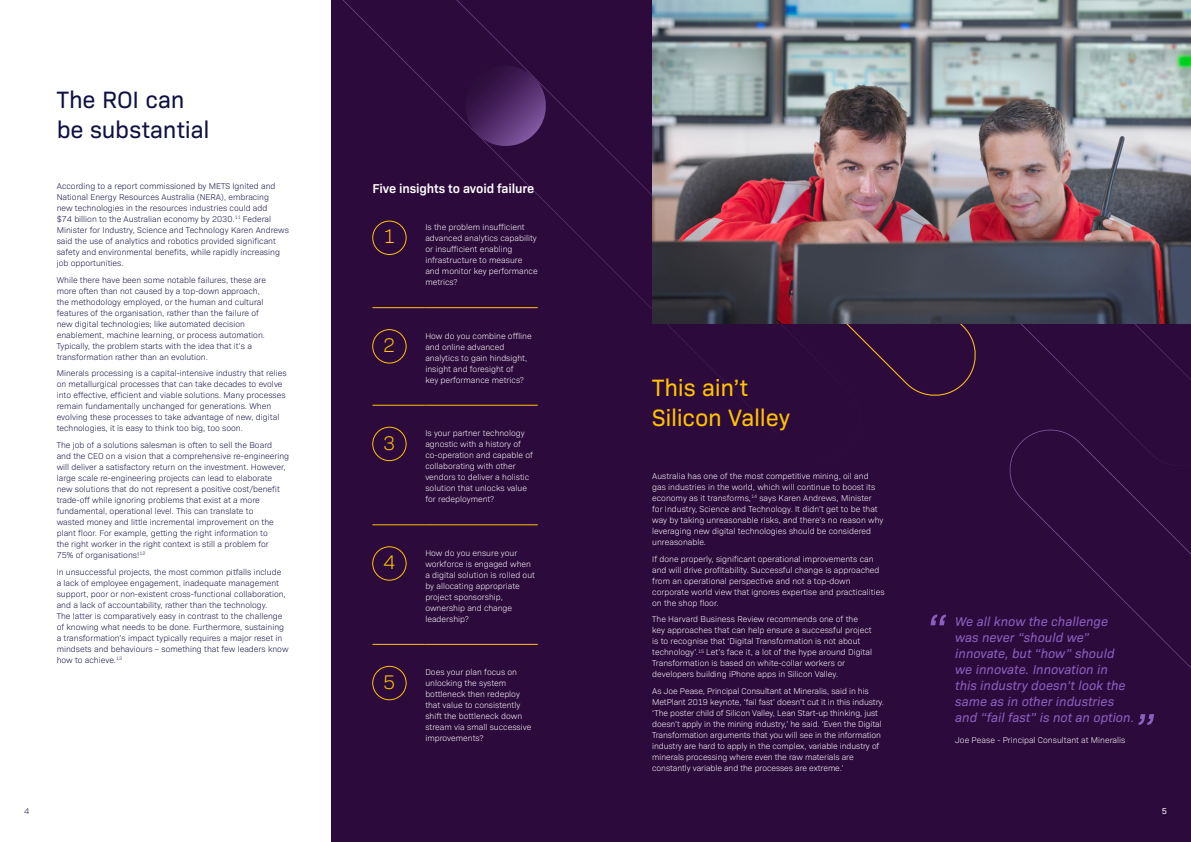
<style>
.page{position:relative;width:1191px;height:842px;background:#fff}
.page>*{position:absolute;margin:0;border:0;box-sizing:border-box;transform-origin:0 0}
.t1{font:24px/30px "Bio Sans";letter-spacing:-.005em;color:#101143}
.t2{font:24px/30px "Bio Sans";letter-spacing:-.015em;color:#ffc300}
.t3{font:300 20px "Bio Sans";color:#ffc300}
.t4{font:italic 13px/16px "Bio Sans";color:#8c5fbe}
.t5{font:600 13px "Bio Sans";letter-spacing:-.01em;color:#fff}
.t6{font:300 8.5px/11px "Bio Sans";color:#101143}
.t7{font:300 8.5px/11px "Bio Sans";color:#fff}
.t8{font:8.5px "Bio Sans";color:#fff}
</style>
<div class="page">
<div style="left:332px;top:0;width:859px;height:842px;background:#2d0a3c"></div>
<svg style="left:989px;top:323px;width:202px;height:92px"></svg>
<svg style="left:1009px;top:426px;width:182px;height:199px"></svg>
<svg style="left:864px;top:323px;width:116px;height:73px"></svg>
<svg style="left:1148px;top:625px;width:43px;height:43px"></svg>
<svg style="left:342px;top:0;width:522px;height:461px"></svg>
<svg style="left:461px;top:66px;width:89px;height:84px"></svg>
<img style="left:652px;top:0;width:539px;height:323px">
<hr style="left:372px;top:307px;width:53px;height:1px;background:#ffc300">
<hr style="left:425px;top:307px;width:113px;height:1px;background:#ffc300">
<hr style="left:372px;top:405px;width:53px;height:1px;background:#ffc300">
<hr style="left:425px;top:405px;width:113px;height:1px;background:#ffc300">
<hr style="left:372px;top:524px;width:53px;height:1px;background:#ffc300">
<hr style="left:425px;top:524px;width:113px;height:1px;background:#ffc300">
<hr style="left:372px;top:644px;width:53px;height:1px;background:#ffc300">
<hr style="left:425px;top:644px;width:113px;height:1px;background:#ffc300">
<div style="left:372px;top:221px;width:34px;height:34px;border:1px solid #ffc300;border-radius:50%"></div>
<div style="left:372px;top:329px;width:34px;height:34px;border:1px solid #ffc300;border-radius:50%"></div>
<div style="left:372px;top:427px;width:34px;height:34px;border:1px solid #ffc300;border-radius:50%"></div>
<div style="left:372px;top:546px;width:34px;height:34px;border:1px solid #ffc300;border-radius:50%"></div>
<div style="left:372px;top:666px;width:34px;height:34px;border:1px solid #ffc300;border-radius:50%"></div>
<svg style="left:930px;top:614px;width:16px;height:11px"></svg>
<svg style="left:1138px;top:714px;width:16px;height:11px"></svg>
<h1 class="t1" style="left:57px;top:83px;width:154px">The ROI can be substantial</h1>
<p class="t6" style="left:57px;top:180px;width:234px">According to a report commissioned by METS Ignited and National Energy Resources Australia (NERA), embracing<br>new technologies in the resources industries could add<br>$74 billion to the Australian economy by 2030.<sup>11</sup> Federal Minister for Industry, Science and Technology Karen Andrews said the use of analytics and robotics provided significant safety and environmental benefits, while rapidly increasing job opportunities.</p>
<p class="t6" style="left:57px;top:274px;width:211px">While there have been some notable failures, these are more often than not caused by a top-down approach, the methodology employed, or the human and cultural features of the organisation, rather than the failure of new digital technologies; like automated decision enablement, machine learning, or process automation.<br>Typically, the problem starts with the idea that it’s a transformation rather than an evolution.</p>
<p class="t6" style="left:57px;top:367px;width:231px">Minerals processing is a capital-intensive industry that relies on metallurgical processes that can take decades to evolve into effective, efficient and viable solutions. Many processes remain fundamentally unchanged for generations. When evolving these processes to take advantage of new, digital technologies, it is easy to think too big, too soon.</p>
<p class="t6" style="left:57px;top:439px;width:234px">The job of a solutions salesman is often to sell the Board<br>and the CEO on a vision that a comprehensive re-engineering will deliver a satisfactory return on the investment. However, large scale re-engineering projects can lead to elaborate new solutions that do not represent a positive cost/benefit trade-off while ignoring problems that exist at a more fundamental, operational level. This can translate to<br>wasted money and little incremental improvement on the plant floor. For example, getting the right information to<br>the right worker in the right context is still a problem for<br>75% of organisations!<sup>12</sup></p>
<p class="t6" style="left:57px;top:566px;width:233px">In unsuccessful projects, the most common pitfalls include<br>a lack of employee engagement, inadequate management support, poor or non-existent cross-functional collaboration, and a lack of accountability, rather than the technology.<br>The latter is comparatively easy in contrast to the challenge of knowing what needs to be done. Furthermore, sustaining a transformation’s impact typically requires a major reset in mindsets and behaviours – something that few leaders know how to achieve.<sup>13</sup></p>
<h3 class="t5" style="left:372px;top:179px;width:163px">Five insights to avoid failure</h3>
<h2 class="t3" style="left:383px;top:222px;width:14px">1</h2>
<p class="t7" style="left:425px;top:221px;width:114px">Is the problem insufficient advanced analytics capability or insufficient enabling infrastructure to measure and monitor key performance metrics?</p>
<h2 class="t3" style="left:383px;top:331px;width:14px">2</h2>
<p class="t7" style="left:425px;top:329px;width:108px">How do you combine offline and online advanced analytics to gain hindsight, insight and foresight of<br>key performance metrics?</p>
<h2 class="t3" style="left:383px;top:428px;width:14px">3</h2>
<p class="t7" style="left:425px;top:427px;width:109px">Is your partner technology agnostic with a history of co-operation and capable of collaborating with other vendors to deliver a holistic solution that unlocks value for redeployment?</p>
<h2 class="t3" style="left:383px;top:548px;width:14px">4</h2>
<p class="t7" style="left:425px;top:547px;width:111px">How do you ensure your workforce is engaged when a digital solution is rolled out by allocating appropriate project sponsorship, ownership and change leadership?</p>
<h2 class="t3" style="left:383px;top:667px;width:14px">5</h2>
<p class="t7" style="left:425px;top:666px;width:108px">Does your plan focus on unlocking the system bottleneck then redeploy that value to consistently shift the bottleneck down stream via small successive improvements?</p>
<h1 class="t2" style="left:652px;top:371px;width:139px">This ain’t<br>Silicon Valley</h1>
<p class="t7" style="left:652px;top:470px;width:233px">Australia has one of the most competitive mining, oil and gas industries in the world, which will continue to boost its economy as it transforms,<sup>14</sup> says Karen Andrews, Minister for Industry, Science and Technology. It didn’t get to be that way by taking unreasonable risks, and there’s no reason why leveraging new digital technologies should be considered unreasonable.</p>
<p class="t7" style="left:652px;top:553px;width:234px">If done properly, significant operational improvements can and will drive profitability. Successful change is approached from an operational perspective and not a top-down corporate world view that ignores expertise and practicalities on the shop floor.</p>
<p class="t7" style="left:652px;top:613px;width:221px">The Harvard Business Review recommends one of the key approaches that can help ensure a successful project is to recognise that ‘Digital Transformation is not about technology’.<sup>15</sup> Let’s face it, a lot of the hype around Digital Transformation is based on white-collar workers or developers building iPhone apps in Silicon Valley.</p>
<p class="t7" style="left:652px;top:685px;width:233px">As Joe Pease, Principal Consultant at Mineralis, said in his MetPlant 2019 keynote, ‘fail fast’ doesn’t cut it in this industry. ‘The poster child of Silicon Valley, Lean Start-up thinking, just doesn’t apply in the mining industry,’ he said. ‘Even the Digital Transformation arguments that you will see in the information industry are hard to apply in the complex, variable industry of minerals processing where even the raw materials are constantly variable and the processes are extreme.’</p>
<h3 class="t4" style="left:955px;top:612px;width:180px">We all know the challenge was never “should we” innovate, but “how” should we innovate. Innovation in<br>this industry doesn’t look the same as in other industries and “fail fast” is not an option.</h3>
<p class="t7" style="left:955px;top:734px;width:172px">Joe Pease - Principal Consultant at Mineralis</p>
<p class="t6" style="left:24px;top:804px;width:7px">4</p>
<p class="t8" style="left:1161px;top:804px;width:7px">5</p>
</div>
